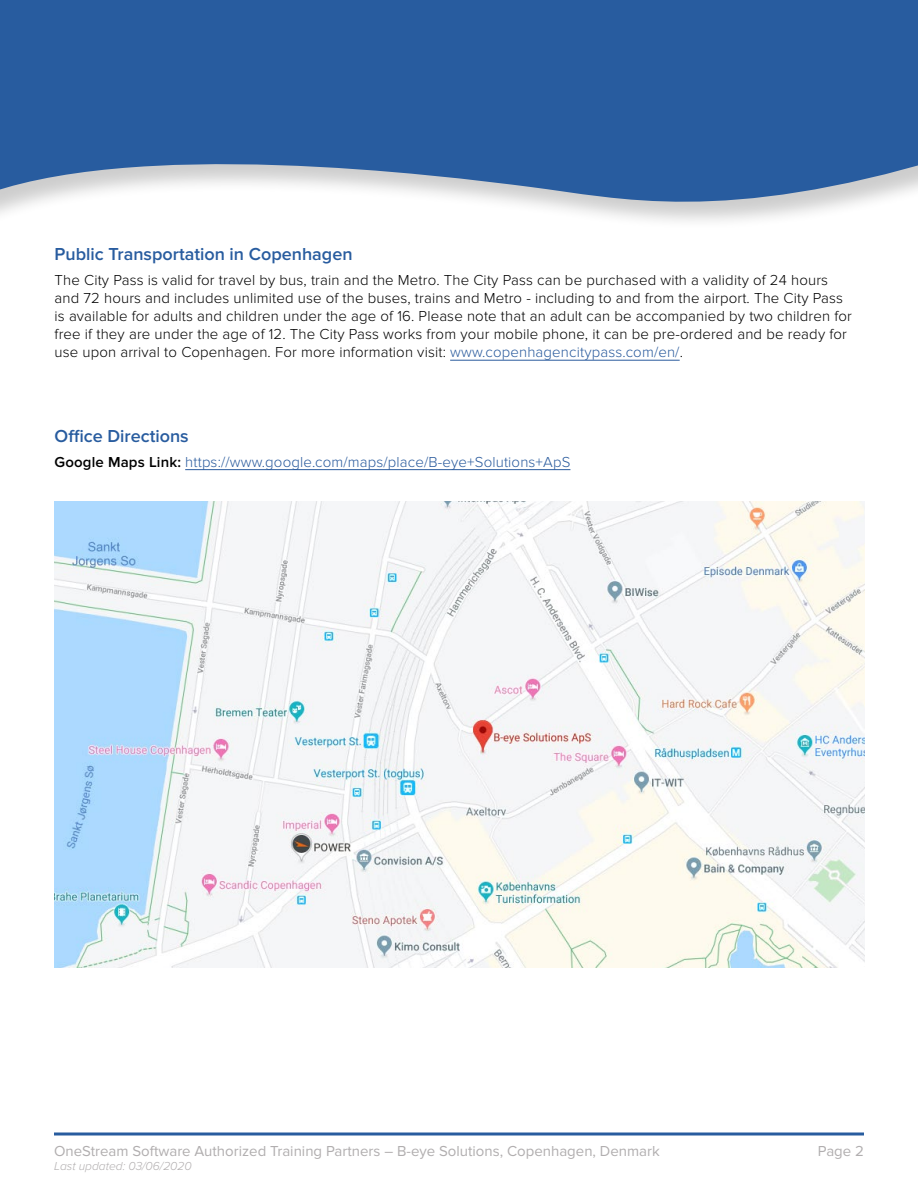
<style>
.page{position:relative;width:918px;height:1188px;background:#fff}
.page>*{position:absolute;margin:0;border:0;box-sizing:border-box;transform-origin:0 0}
.t1{font:600 18px "Proxima Nova";color:#285c9f}
.t2{font:300 15px/18px "Proxima Nova";letter-spacing:.01em;color:#000}
.t3{font:15px "Proxima Nova";color:#b1aeaf}
.t4{font:300 15px "Proxima Nova";letter-spacing:.01em;color:#2a5b9d}
.t5{font:italic 300 12px "Proxima Nova";color:#b1aeaf}
.s1{color:#2a5b9d}
.s2{font-weight:600;color:#000}
</style>
<div class="page">
<svg style="left:54px;top:1132px;width:810px;height:4px;background:#5d84b6"></svg>
<hr style="left:185px;top:469px;width:385px;height:1px;background:#2a5b9d">
<hr style="left:450px;top:360px;width:230px;height:1px;background:#2a5b9d">
<svg style="left:0;top:0;width:918px;height:221px;background:#4c76ad"></svg>
<img style="left:54px;top:502px;width:811px;height:466px">
<p class="t1" style="left:55px;top:244px;width:300px">Public Transportation in Copenhagen</p>
<p class="t2" style="left:55px;top:271px;width:799px">The City Pass is valid for travel by bus, train and the Metro. The City Pass can be purchased with a validity of 24 hours and 72 hours and includes unlimited use of the buses, trains and Metro - including to and from the airport. The City Pass is available for adults and children under the age of 16. Please note that an adult can be accompanied by two children for free if they are under the age of 12. The City Pass works from your mobile phone, it can be pre-ordered and be ready for use upon arrival to Copenhagen. For more information visit: <span class="s1">www.copenhagencitypass.com/en/</span>.</p>
<p class="t1" style="left:55px;top:426px;width:136px">Office Directions</p>
<p class="t4" style="left:55px;top:453px;width:517px"><span class="s2">Google Maps Link:</span> https://www.google.com/maps/place/B-eye+Solutions+ApS</p>
<p class="t3" style="left:54px;top:1142px;width:607px">OneStream Software Authorized Training Partners – B-eye Solutions, Copenhagen, Denmark</p>
<p class="t5" style="left:54px;top:1159px;width:139px">Last updated: 03/06/2020</p>
<p class="t3" style="left:818px;top:1142px;width:48px">Page 2</p>
</div>
